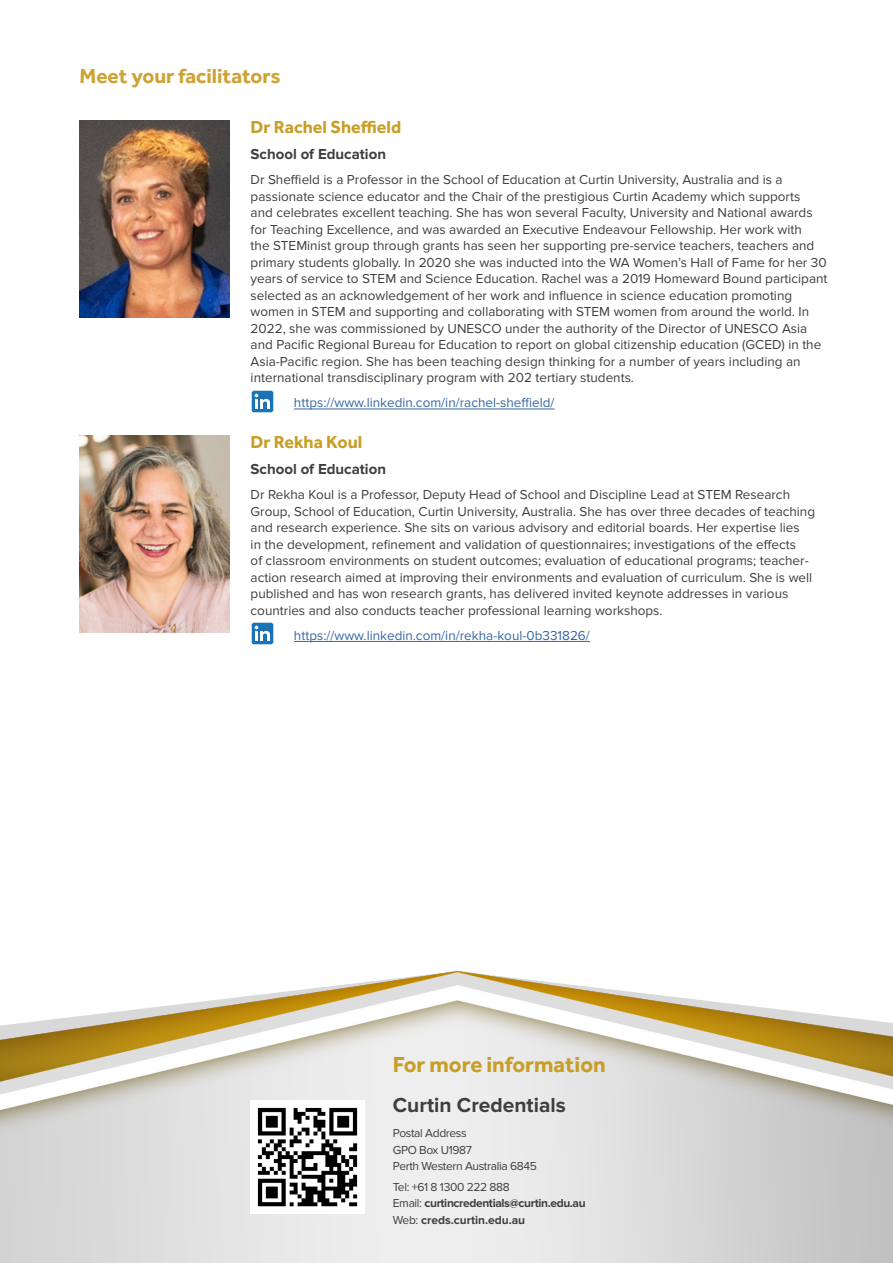
<style>
.page{position:relative;width:893px;height:1263px;background:#fff}
.page>*{position:absolute;margin:0;border:0;box-sizing:border-box;transform-origin:0 0}
.t1{font:700 22.5px "Effra";color:#c99e26}
.t2{font:700 21px "Effra";color:#cda334}
.t3{font:700 21px "Proxima Nova";color:#3e3e3f}
.t4{font:700 18px "Effra";color:#c99e26}
.t5{font:700 15px "Proxima Nova";color:#3e3e3f}
.t6{font:13.5px/16.5px "Proxima Nova";color:#3e3e3f}
.t7{font:13.5px "Proxima Nova";color:#3667a4}
.t8{font:700 12px/16.5px "Proxima Nova";letter-spacing:-.03em;color:#3e3e3f}
.t9{font:12px/16.5px "Proxima Nova";letter-spacing:-.03em;color:#3e3e3f}
.s1{font-weight:400}
</style>
<div class="page">
<img style="left:0;top:971px;width:893px;height:292px">
<img style="left:251px;top:1100px;width:113px;height:113px">
<hr style="left:294px;top:409px;width:261px;height:1px;background:#3667a4">
<img style="left:251px;top:390px;width:23px;height:23px">
<hr style="left:294px;top:641px;width:296px;height:1px;background:#3667a4">
<img style="left:251px;top:622px;width:23px;height:23px">
<img style="left:80px;top:121px;width:149px;height:197px">
<img style="left:80px;top:436px;width:149px;height:197px">
<h1 class="t2" style="left:80px;top:63px;width:202px">Meet your facilitators</h1>
<h3 class="t4" style="left:251px;top:116px;width:152px">Dr Rachel Sheffield</h3>
<h5 class="t5" style="left:251px;top:145px;width:137px">School of Education</h5>
<p class="t6" style="left:251px;top:172px;width:578px">Dr Sheffield is a Professor in the School of Education at Curtin University, Australia and is a passionate science educator and the Chair of the prestigious Curtin Academy which supports<br>and celebrates excellent teaching. She has won several Faculty, University and National awards for Teaching Excellence, and was awarded an Executive Endeavour Fellowship. Her work with<br>the STEMinist group through grants has seen her supporting pre-service teachers, teachers and primary students globally. In 2020 she was inducted into the WA Women’s Hall of Fame for her 30 years of service to STEM and Science Education. Rachel was a 2019 Homeward Bound participant selected as an acknowledgement of her work and influence in science education promoting women in STEM and supporting and collaborating with STEM women from around the world. In 2022, she was commissioned by UNESCO under the authority of the Director of UNESCO Asia and Pacific Regional Bureau for Education to report on global citizenship education (GCED) in the Asia-Pacific region. She has been teaching design thinking for a number of years including an international transdisciplinary program with 202 tertiary students.</p>
<p class="t7" style="left:294px;top:395px;width:262px">https://www.linkedin.com/in/rachel-sheffield/</p>
<h3 class="t4" style="left:251px;top:431px;width:113px">Dr Rekha Koul</h3>
<h5 class="t5" style="left:251px;top:460px;width:137px">School of Education</h5>
<p class="t6" style="left:251px;top:487px;width:566px">Dr Rekha Koul is a Professor, Deputy Head of School and Discipline Lead at STEM Research Group, School of Education, Curtin University, Australia. She has over three decades of teaching and research experience. She sits on various advisory and editorial boards. Her expertise lies<br>in the development, refinement and validation of questionnaires; investigations of the effects<br>of classroom environments on student outcomes; evaluation of educational programs; teacher&shy;action research aimed at improving their environments and evaluation of curriculum. She is well published and has won research grants, has delivered invited keynote addresses in various countries and also conducts teacher professional learning workshops.</p>
<p class="t7" style="left:294px;top:627px;width:297px">https://www.linkedin.com/in/rekha-koul-0b331826/</p>
<h3 class="t1" style="left:393px;top:1051px;width:214px">For more information</h3>
<h4 class="t3" style="left:393px;top:1093px;width:174px">Curtin Credentials</h4>
<p class="t9" style="left:393px;top:1125px;width:145px">Postal Address<br>GPO Box U1987<br>Perth Western Australia 6845</p>
<p class="t8" style="left:393px;top:1179px;width:194px"><span class="s1">Tel: +61 8 1300 222 888<br>Email:</span> curtincredentials@curtin.edu.au<br><span class="s1">Web:</span> creds.curtin.edu.au</p>
</div>
